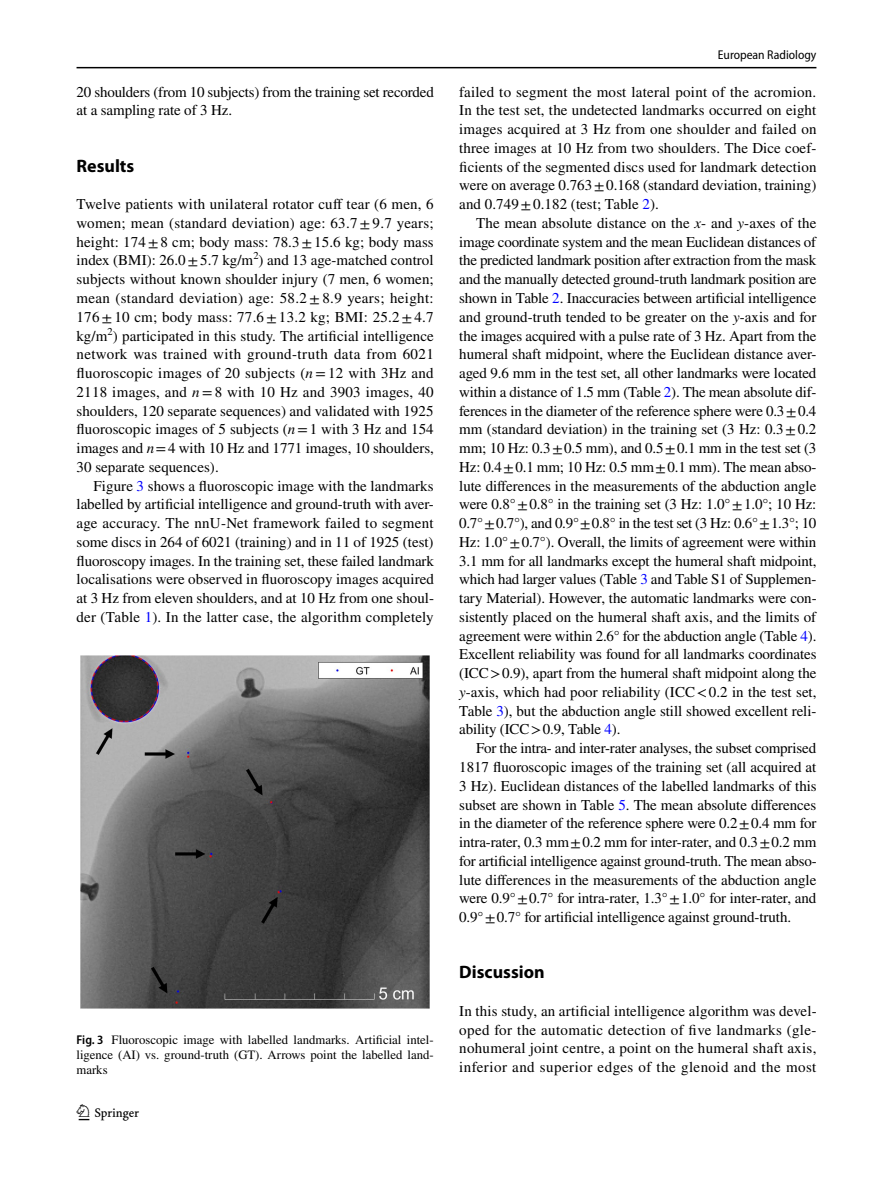
<style>
.page{position:relative;width:893px;height:1187px;background:#fff}
.page>*{position:absolute;margin:0;border:0;box-sizing:border-box;transform-origin:0 0}
.t1{font:22.5px "Springnew Regular 2";color:#000}
.t2{font:700 18px "Myriad Pro";color:#000}
.t3{font:15px/18.8px "STIX";letter-spacing:-.005em;color:#000;text-align:justify}
.t4{font:12.75px/15px "STIX";color:#000;text-align:justify}
.t5{font:semi-condensed 12.75px "Myriad Pro";color:#000}
.s1{font-style:italic}
.s2{color:#00f}
.s3{font-family:"Myriad Pro";font-weight:600;font-stretch:semi-condensed}
</style>
<div class="page">
<hr style="left:77px;top:67px;width:739px;height:1px;background:#000">
<img style="left:81px;top:655px;width:348px;height:353px">
<p class="t3" style="left:77px;top:83px;width:359px">20 shoulders (from 10 subjects) from the training set recorded at a sampling rate of 3 Hz.</p>
<p class="t2" style="left:77px;top:154px;width:59px">Results</p>
<p class="t3" style="left:77px;top:196px;width:359px">Twelve patients with unilateral rotator cuff tear (6 men, 6 women; mean (standard deviation) age: 63.7±9.7 years; height: 174±8 cm; body mass: 78.3±15.6 kg; body mass index (BMI): 26.0±5.7 kg/m<sup>2</sup>) and 13 age-matched control subjects without known shoulder injury (7 men, 6 women; mean (standard deviation) age: 58.2 ±8.9 years; height:<br>176±10 cm; body mass: 77.6±13.2 kg; BMI: 25.2±4.7 kg/m<sup>2</sup>) participated in this study. The artificial intelligence network was trained with ground-truth data from 6021 fluoroscopic images of 20 subjects (<span class="s1">n</span>=12 with 3Hz and 2118 images, and <span class="s1">n</span>=8 with 10 Hz and 3903 images, 40 shoulders, 120 separate sequences) and validated with 1925 fluoroscopic images of 5 subjects (<span class="s1">n</span>=1 with 3 Hz and 154 images and <span class="s1">n</span>=4 with 10 Hz and 1771 images, 10 shoulders, 30 separate sequences).</p>
<p class="t3" style="left:77px;top:477px;width:359px;text-indent:17px">Figure <span class="s2">3</span> shows a fluoroscopic image with the landmarks labelled by artificial intelligence and ground-truth with aver&shy;age accuracy. The nnU-Net framework failed to segment some discs in 264 of 6021 (training) and in 11 of 1925 (test) fluoroscopy images. In the training set, these failed landmark localisations were observed in fluoroscopy images acquired at 3 Hz from eleven shoulders, and at 10 Hz from one shoul&shy;der (Table <span class="s2">1</span>). In the latter case, the algorithm completely</p>
<p class="t4" style="left:77px;top:1032px;width:359px"><span class="s3">Fig. 3</span> Fluoroscopic image with labelled landmarks. Artificial intel&shy;ligence (AI) vs. ground-truth (GT). Arrows point the labelled land&shy;marks</p>
<h1 class="t1" style="left:79px;top:1104px;width:62px">1 3</h1>
<p class="t5" style="left:718px;top:48px;width:100px">European Radiology</p>
<p class="t3" style="left:459px;top:83px;width:359px">failed to segment the most lateral point of the acromion.<br>In the test set, the undetected landmarks occurred on eight images acquired at 3 Hz from one shoulder and failed on three images at 10 Hz from two shoulders. The Dice coef&shy;ficients of the segmented discs used for landmark detection were on average 0.763±0.168 (standard deviation, training) and 0.749±0.182 (test; Table <span class="s2">2</span>).</p>
<p class="t3" style="left:459px;top:214px;width:359px;text-indent:17px">The mean absolute distance on the <span class="s1">x</span>- and <span class="s1">y</span>-axes of the image coordinate system and the mean Euclidean distances of the predicted landmark position after extraction from the mask and the manually detected ground-truth landmark position are shown in Table <span class="s2">2</span>. Inaccuracies between artificial intelligence and ground-truth tended to be greater on the <span class="s1">y</span>-axis and for the images acquired with a pulse rate of 3 Hz. Apart from the humeral shaft midpoint, where the Euclidean distance aver&shy;aged 9.6 mm in the test set, all other landmarks were located within a distance of 1.5 mm (Table <span class="s2">2</span>). The mean absolute dif&shy;ferences in the diameter of the reference sphere were 0.3±0.4 mm (standard deviation) in the training set (3 Hz: 0.3±0.2 mm; 10 Hz: 0.3±0.5 mm), and 0.5±0.1 mm in the test set (3<br>Hz: 0.4±0.1 mm; 10 Hz: 0.5 mm±0.1 mm). The mean abso&shy;lute differences in the measurements of the abduction angle were 0.8°±0.8° in the training set (3 Hz: 1.0°±1.0°; 10 Hz:<br>0.7°±0.7°), and 0.9°±0.8° in the test set (3 Hz: 0.6°±1.3°; 10<br>Hz: 1.0°±0.7°). Overall, the limits of agreement were within 3.1 mm for all landmarks except the humeral shaft midpoint, which had larger values (Table <span class="s2">3</span> and Table S1 of Supplemen&shy;tary Material). However, the automatic landmarks were con&shy;sistently placed on the humeral shaft axis, and the limits of agreement were within 2.6° for the abduction angle (Table <span class="s2">4</span>).<br>Excellent reliability was found for all landmarks coordinates (ICC&gt;0.9), apart from the humeral shaft midpoint along the <span class="s1">y</span>-axis, which had poor reliability (ICC&lt;0.2 in the test set, Table <span class="s2">3</span>), but the abduction angle still showed excellent reli&shy;ability (ICC&gt;0.9, Table <span class="s2">4</span>).</p>
<p class="t3" style="left:459px;top:739px;width:359px;text-indent:17px">For the intra- and inter-rater analyses, the subset comprised 1817 fluoroscopic images of the training set (all acquired at 3 Hz). Euclidean distances of the labelled landmarks of this subset are shown in Table <span class="s2">5</span>. The mean absolute differences in the diameter of the reference sphere were 0.2±0.4 mm for intra-rater, 0.3 mm±0.2 mm for inter-rater, and 0.3±0.2 mm for artificial intelligence against ground-truth. The mean abso&shy;lute differences in the measurements of the abduction angle were 0.9°±0.7° for intra-rater, 1.3°±1.0° for inter-rater, and 0.9°±0.7° for artificial intelligence against ground-truth.</p>
<p class="t2" style="left:459px;top:960px;width:87px">Discussion</p>
<p class="t3" style="left:459px;top:1002px;width:359px">In this study, an artificial intelligence algorithm was devel&shy;oped for the automatic detection of five landmarks (gle&shy;nohumeral joint centre, a point on the humeral shaft axis, inferior and superior edges of the glenoid and the most</p>
</div>
